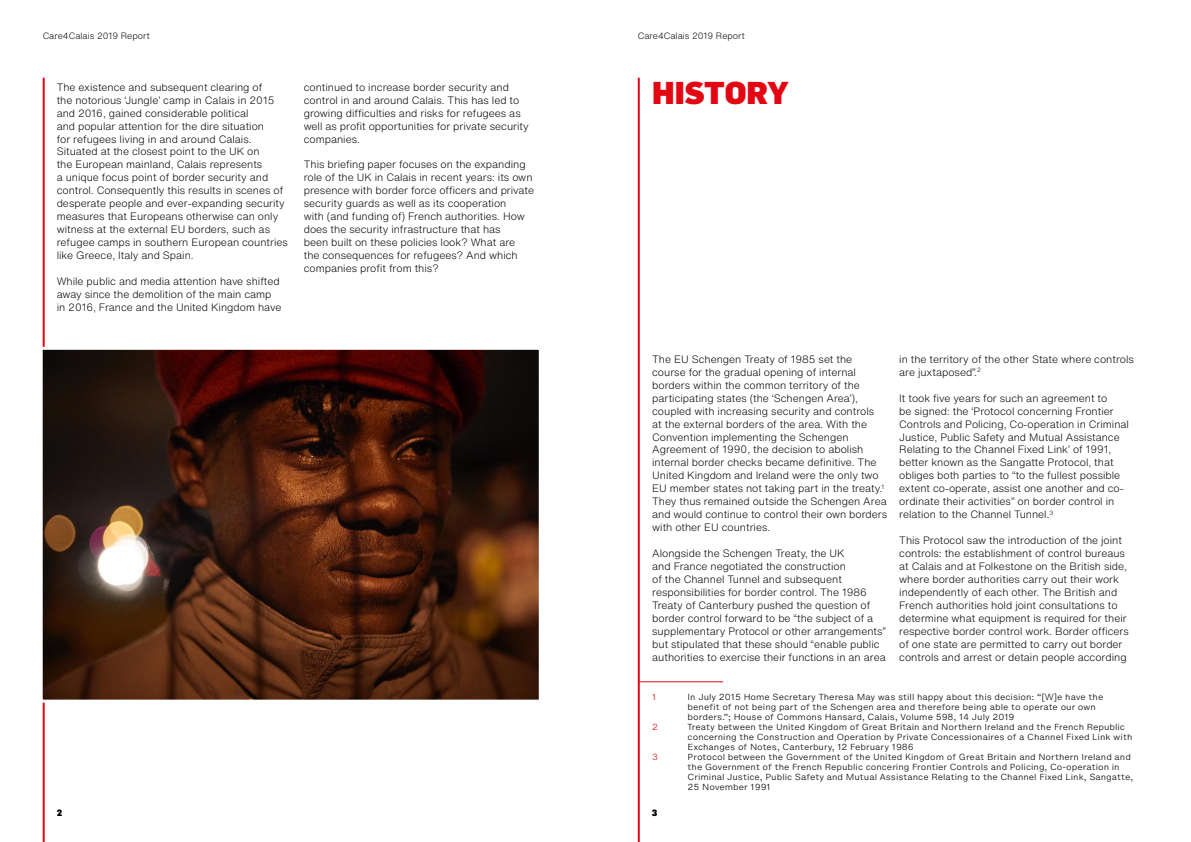
<style>
.page{position:relative;width:1191px;height:842px;background:#fff}
.page>*{position:absolute;margin:0;border:0;box-sizing:border-box;transform-origin:0 0}
.A_heading{font:900 31px "Flama";letter-spacing:-.005em;color:#e30613}
.Body_copy{font:300 10.5px/13px "Helvetica Now Text";color:#000}
.t1{font:300 9px "Helvetica Now Text";color:#000}
.t2{font:900 9px "Flama";color:#000}
.Footnote{font:300 8px/10px "Helvetica Now Micro";color:#000}
.Footnote-2{font:300 8px "Helvetica Now Micro";color:#e30613}
</style>
<div class="page">
<hr style="left:43px;top:78px;width:2px;height:764px;background:#e30613">
<hr style="left:638px;top:78px;width:2px;height:764px;background:#e30613">
<hr style="left:638px;top:681px;width:85px;height:1px;background:#e30613">
<svg style="left:42px;top:345px;width:497px;height:359px"></svg>
<p class="t1" style="left:43px;top:29px;width:109px">Care4Calais 2019 Report</p>
<p class="t1" style="left:638px;top:29px;width:109px">Care4Calais 2019 Report</p>
<p class="Body_copy" style="left:57px;top:80px;width:233px">The existence and subsequent clearing of<br>the notorious ‘Jungle’ camp in Calais in 2015 and 2016, gained considerable political<br>and popular attention for the dire situation<br>for refugees living in and around Calais.<br>Situated at the closest point to the UK on<br>the European mainland, Calais represents<br>a unique focus point of border security and control. Consequently this results in scenes of desperate people and ever-expanding security measures that Europeans otherwise can only witness at the external EU borders, such as refugee camps in southern European countries like Greece, Italy and Spain.</p>
<p class="Body_copy" style="left:57px;top:274px;width:226px">While public and media attention have shifted away since the demolition of the main camp in 2016, France and the United Kingdom have</p>
<p class="Body_copy" style="left:304px;top:80px;width:226px">continued to increase border security and control in and around Calais. This has led to growing difficulties and risks for refugees as well as profit opportunities for private security companies.</p>
<p class="Body_copy" style="left:304px;top:158px;width:232px">This briefing paper focuses on the expanding role of the UK in Calais in recent years: its own presence with border force officers and private security guards as well as its cooperation<br>with (and funding of) French authorities. How does the security infrastructure that has<br>been built on these policies look? What are<br>the consequences for refugees? And which companies profit from this?</p>
<p class="A_heading" style="left:652px;top:69px;width:138px">HISTORY</p>
<p class="Body_copy" style="left:652px;top:352px;width:236px">The EU Schengen Treaty of 1985 set the course for the gradual opening of internal borders within the common territory of the participating states (the ‘Schengen Area’), coupled with increasing security and controls<br>at the external borders of the area. With the Convention implementing the Schengen Agreement of 1990, the decision to abolish internal border checks became definitive. The United Kingdom and Ireland were the only two EU member states not taking part in the treaty.<sup>1<br></sup>They thus remained outside the Schengen Area and would continue to control their own borders with other EU countries.</p>
<p class="Body_copy" style="left:652px;top:546px;width:235px">Alongside the Schengen Treaty, the UK<br>and France negotiated the construction<br>of the Channel Tunnel and subsequent responsibilities for border control. The 1986<br>Treaty of Canterbury pushed the question of border control forward to be “the subject of a supplementary Protocol or other arrangements” but stipulated that these should “enable public authorities to exercise their functions in an area</p>
<p class="Body_copy" style="left:899px;top:352px;width:236px">in the territory of the other State where controls are juxtaposed”.<sup>2</sup></p>
<p class="Body_copy" style="left:899px;top:391px;width:231px">It took five years for such an agreement to<br>be signed: the ‘Protocol concerning Frontier Controls and Policing, Co-operation in Criminal Justice, Public Safety and Mutual Assistance Relating to the Channel Fixed Link’ of 1991, better known as the Sangatte Protocol, that obliges both parties to “to the fullest possible extent co-operate, assist one another and co&shy;ordinate their activities” on border control in relation to the Channel Tunnel.<sup>3</sup></p>
<p class="Body_copy" style="left:899px;top:533px;width:231px">This Protocol saw the introduction of the joint controls: the establishment of control bureaus at Calais and at Folkestone on the British side, where border authorities carry out their work independently of each other. The British and French authorities hold joint consultations to determine what equipment is required for their respective border control work. Border officers of one state are permitted to carry out border controls and arrest or detain people according</p>
<p class="Footnote-2" style="left:652px;top:691px;width:6px">1</p>
<p class="Footnote" style="left:687px;top:692px;width:417px">In July 2015 Home Secretary Theresa May was still happy about this decision: “[W]e have the benefit of not being part of the Schengen area and therefore being able to operate our own borders.”; House of Commons Hansard, Calais, Volume 598, 14 July 2019</p>
<p class="Footnote-2" style="left:652px;top:721px;width:7px">2</p>
<p class="Footnote" style="left:687px;top:722px;width:446px">Treaty between the United Kingdom of Great Britain and Northern Ireland and the French Republic concerning the Construction and Operation by Private Concessionaires of a Channel Fixed Link with<br>Exchanges of Notes, Canterbury, 12 February 1986</p>
<p class="Footnote-2" style="left:652px;top:751px;width:7px">3</p>
<p class="Footnote" style="left:687px;top:752px;width:447px">Protocol between the Government of the United Kingdom of Great Britain and Northern Ireland and the Government of the French Republic concering Frontier Controls and Policing, Co-operation in Criminal Justice, Public Safety and Mutual Assistance Relating to the Channel Fixed Link, Sangatte, 25 November 1991</p>
<p class="t2" style="left:57px;top:806px;width:7px">2</p>
<p class="t2" style="left:652px;top:806px;width:7px">3</p>
</div>
